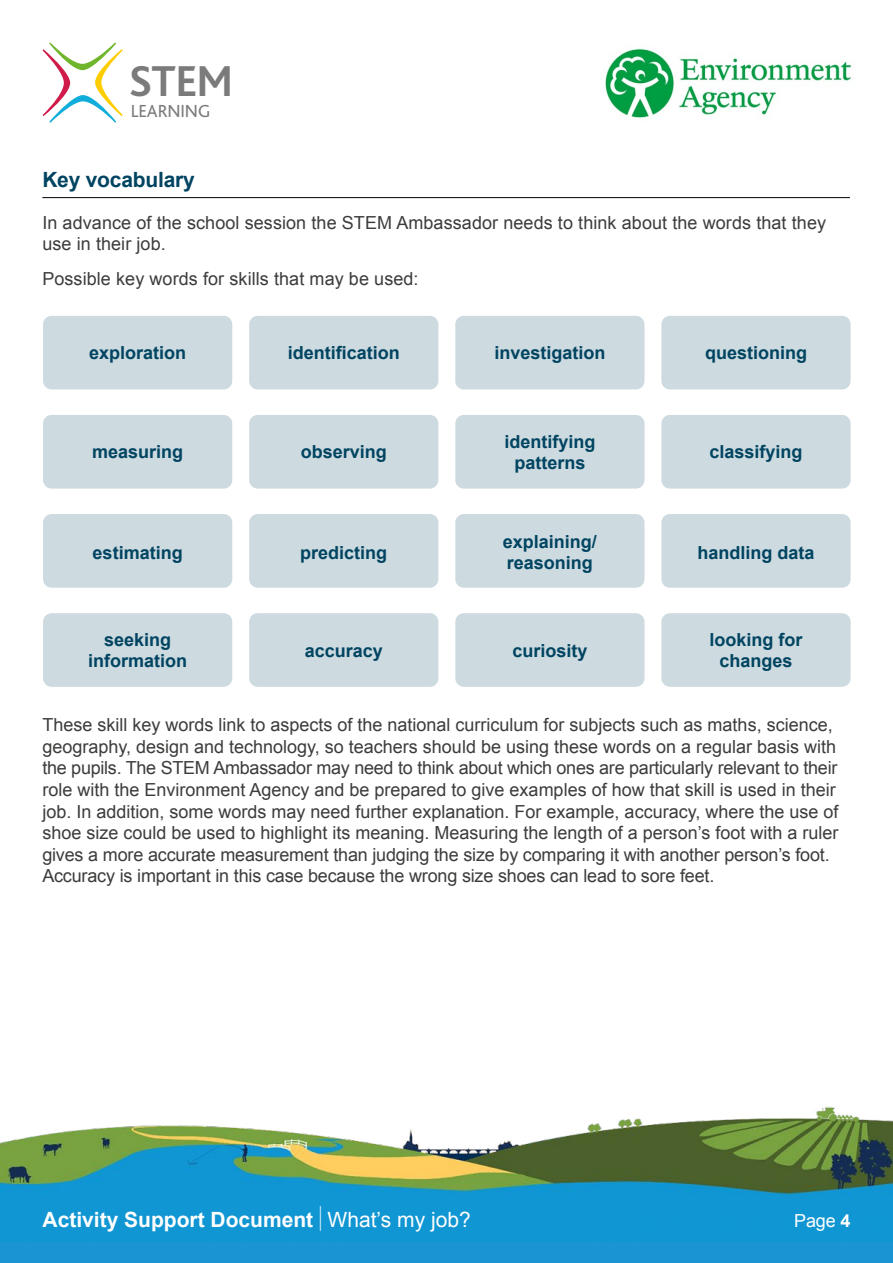
<style>
.page{position:relative;width:893px;height:1263px;background:#fff}
.page>*{position:absolute;margin:0;border:0;box-sizing:border-box;transform-origin:0 0}
.t1{font:700 45.15px "Bliss";color:#7c7b7b}
.t2{font:700 21px "Arial";color:#fff}
.t3{font:700 21px "Arial";letter-spacing:-.01em;color:#004461}
.t4{font:18.3px "Bliss";letter-spacing:-.005em;color:#7c7b7b}
.t5{font:18px/21.6px "Arial";color:#3c3c3b}
.t6{font:700 18px/21px "Arial";color:#004461;text-align:center}
.t7{font:18px "Arial";color:#fff}
.s1{font-weight:400;font-size:26.25px}
.s2{font-weight:400}
.s3{font-weight:700}
</style>
<div class="page">
<div style="left:0;top:1184px;width:893px;height:79px;background:#1b94d3"></div>
<img style="left:0;top:1106px;width:893px;height:136px">
<svg style="left:43px;top:43px;width:80px;height:80px"></svg>
<img style="left:605px;top:49px;width:247px;height:69px">
<hr style="left:42px;top:197px;width:808px;height:1px;background:#000">
<div style="left:43px;top:316px;width:189px;height:73px;background:#cddae0;border-radius:9px"></div>
<div style="left:249px;top:316px;width:189px;height:73px;background:#cddae0;border-radius:9px"></div>
<div style="left:455px;top:316px;width:189px;height:73px;background:#cddae0;border-radius:9px"></div>
<div style="left:661px;top:316px;width:190px;height:73px;background:#cddae0;border-radius:9px"></div>
<div style="left:43px;top:514px;width:189px;height:74px;background:#cddae0;border-radius:9px"></div>
<div style="left:249px;top:514px;width:189px;height:74px;background:#cddae0;border-radius:9px"></div>
<div style="left:455px;top:514px;width:189px;height:74px;background:#cddae0;border-radius:9px"></div>
<div style="left:661px;top:514px;width:190px;height:74px;background:#cddae0;border-radius:9px"></div>
<div style="left:43px;top:415px;width:189px;height:74px;background:#cddae0;border-radius:9px"></div>
<div style="left:249px;top:415px;width:189px;height:74px;background:#cddae0;border-radius:9px"></div>
<div style="left:455px;top:415px;width:189px;height:74px;background:#cddae0;border-radius:9px"></div>
<div style="left:661px;top:415px;width:190px;height:74px;background:#cddae0;border-radius:9px"></div>
<div style="left:43px;top:613px;width:189px;height:74px;background:#cddae0;border-radius:9px"></div>
<div style="left:249px;top:613px;width:189px;height:74px;background:#cddae0;border-radius:9px"></div>
<div style="left:455px;top:613px;width:189px;height:74px;background:#cddae0;border-radius:9px"></div>
<div style="left:661px;top:613px;width:190px;height:74px;background:#cddae0;border-radius:9px"></div>
<h1 class="t1" style="left:129px;top:58px;width:105px">STEM</h1>
<p class="t4" style="left:131px;top:102px;width:81px">LEARNING</p>
<p class="t3" style="left:42px;top:166px;width:154px">Key vocabulary</p>
<p class="t5" style="left:42px;top:212px;width:785px">In advance of the school session the STEM Ambassador needs to think about the words that they use in their job.</p>
<p class="t5" style="left:42px;top:268px;width:378px">Possible key words for skills that may be used:</p>
<p class="t6" style="left:89px;top:343px;width:99px">exploration</p>
<p class="t6" style="left:288px;top:343px;width:114px">identification</p>
<p class="t6" style="left:494px;top:343px;width:113px">investigation</p>
<p class="t6" style="left:705px;top:343px;width:104px">questioning</p>
<p class="t6" style="left:92px;top:442px;width:93px">measuring</p>
<p class="t6" style="left:301px;top:442px;width:88px">observing</p>
<p class="t6" style="left:504px;top:432px;width:93px">identifying patterns</p>
<p class="t6" style="left:709px;top:442px;width:95px">classifying</p>
<p class="t6" style="left:93px;top:543px;width:92px">estimating</p>
<p class="t6" style="left:300px;top:543px;width:89px">predicting</p>
<p class="t6" style="left:503px;top:531px;width:96px;text-align:left">explaining/ reasoning</p>
<p class="t6" style="left:697px;top:543px;width:119px">handling data</p>
<p class="t6" style="left:88px;top:630px;width:101px">seeking information</p>
<p class="t6" style="left:305px;top:640px;width:80px">accuracy</p>
<p class="t6" style="left:512px;top:640px;width:77px">curiosity</p>
<p class="t6" style="left:709px;top:630px;width:95px">looking for changes</p>
<p class="t5" style="left:42px;top:714px;width:798px">These skill key words link to aspects of the national curriculum for subjects such as maths, science, geography, design and technology, so teachers should be using these words on a regular basis with the pupils. The STEM Ambassador may need to think about which ones are particularly relevant to their role with the Environment Agency and be prepared to give examples of how that skill is used in their job. In addition, some words may need further explanation. For example, accuracy, where the use of shoe size could be used to highlight its meaning. Measuring the length of a person’s foot with a ruler gives a more accurate measurement than judging the size by comparing it with another person’s foot.<br>Accuracy is important in this case because the wrong size shoes can lead to sore feet.</p>
<p class="t2" style="left:43px;top:1205px;width:430px">Activity Support Document <span class="s1">|</span> <span class="s2">What’s my job?</span></p>
<p class="t7" style="left:794px;top:1209px;width:58px">Page <span class="s3">4</span></p>
</div>
